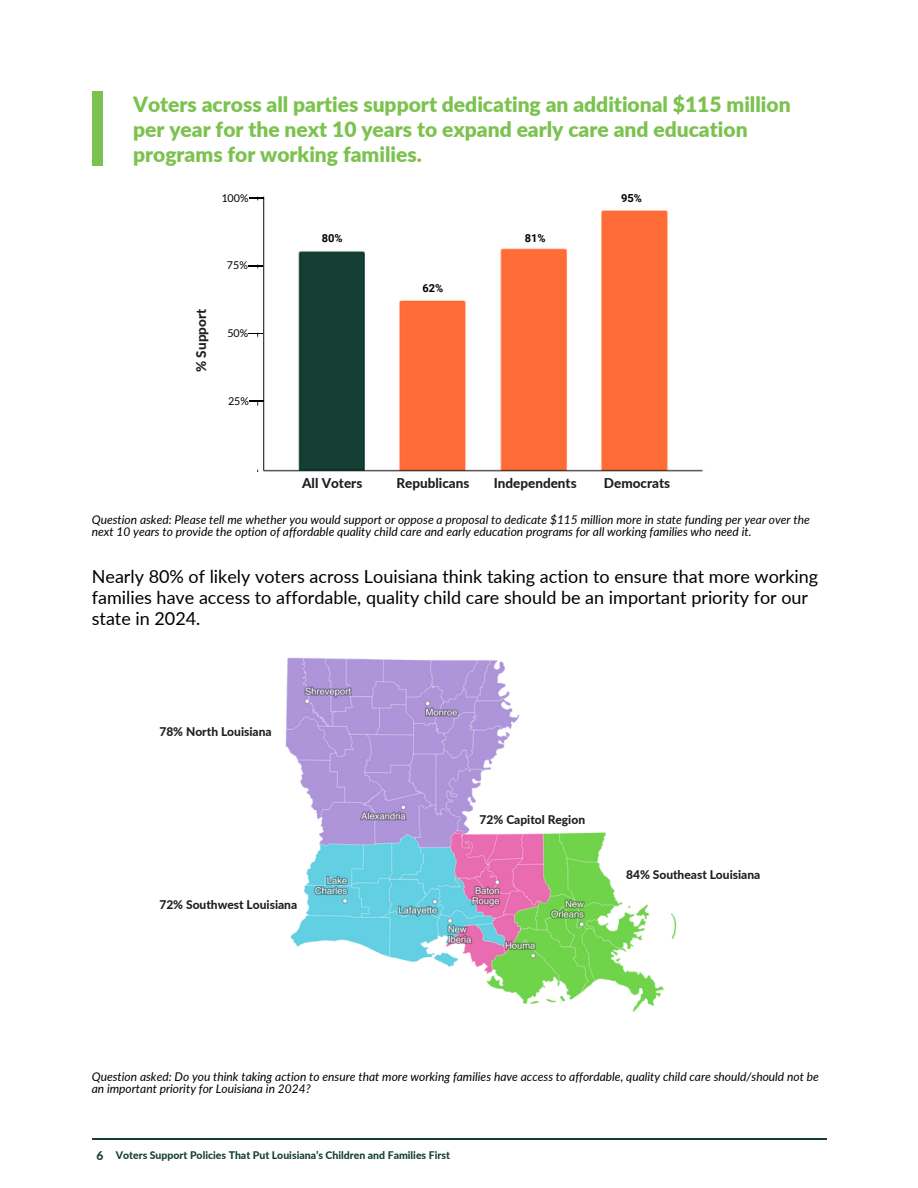
<style>
.page{position:relative;width:918px;height:1188px;background:#fff}
.page>*{position:absolute;margin:0;border:0;box-sizing:border-box;transform-origin:0 0}
.t1{font:900 21px/24.8px "Lato";color:#7bc24e}
.t2{font:18px/21.3px "Lato";color:#000}
.t3{font:800 13.5px "Lato";color:#1f1f1f}
.t4{font:italic 12px/12px "Lato";color:#000}
.t5{font:800 12px "Lato";color:#1f1f1f}
.t6{font:800 12px "Lato";color:#153e35}
.t7{font:700 11.1px "Roboto";color:#000}
.t8{font:10.65px "Lato";color:#000}
.t9{font:800 10.5px "Lato";color:#153e35}
</style>
<div class="page">
<div style="left:92px;top:92px;width:11px;height:74px;background:#7bc24e"></div>
<img style="left:258px;top:196px;width:446px;height:276px">
<svg style="left:248px;top:333px;width:15px;height:1px"></svg>
<svg style="left:249px;top:401px;width:15px;height:1px"></svg>
<svg style="left:248px;top:265px;width:15px;height:1px"></svg>
<svg style="left:249px;top:198px;width:15px;height:1px"></svg>
<hr style="left:92px;top:1139px;width:734px;height:1px;background:#153e35">
<img style="left:285px;top:657px;width:392px;height:355px">
<p class="t1" style="left:133px;top:92px;width:659px">Voters across all parties support dedicating an additional $115 million per year for the next 10 years to expand early care and education programs for working families.</p>
<p class="t8" style="left:221px;top:191px;width:29px">100%</p>
<p class="t3" style="left:193px;top:372px;width:64px;rotate:-90deg">% Support</p>
<p class="t8" style="left:227px;top:259px;width:22px">75%</p>
<p class="t8" style="left:227px;top:326px;width:22px">50%</p>
<p class="t8" style="left:228px;top:394px;width:22px">25%</p>
<p class="t7" style="left:322px;top:231px;width:22px">80%</p>
<p class="t7" style="left:423px;top:282px;width:22px">62%</p>
<p class="t7" style="left:525px;top:231px;width:22px">81%</p>
<p class="t7" style="left:621px;top:192px;width:22px">95%</p>
<p class="t3" style="left:302px;top:475px;width:62px">All Voters</p>
<p class="t3" style="left:396px;top:475px;width:75px">Republicans</p>
<p class="t3" style="left:494px;top:475px;width:84px">Independents</p>
<p class="t3" style="left:604px;top:475px;width:68px">Democrats</p>
<p class="t4" style="left:92px;top:514px;width:720px">Question asked: Please tell me whether you would support or oppose a proposal to dedicate $115 million more in state funding per year over the next 10 years to provide the option of affordable quality child care and early education programs for all working families who need it.</p>
<p class="t2" style="left:92px;top:565px;width:728px">Nearly 80% of likely voters across Louisiana think taking action to ensure that more working families have access to affordable, quality child care should be an important priority for our state in 2024.</p>
<p class="t5" style="left:159px;top:724px;width:114px">78% North Louisiana</p>
<p class="t5" style="left:159px;top:897px;width:139px">72% Southwest Louisiana</p>
<p class="t5" style="left:480px;top:813px;width:107px">72% Capitol Region</p>
<p class="t5" style="left:626px;top:867px;width:136px">84% Southeast Louisiana</p>
<p class="t4" style="left:92px;top:1070px;width:729px">Question asked: Do you think taking action to ensure that more working families have access to affordable, quality child care should/should not be an important priority for Louisiana in 2024?</p>
<p class="t6" style="left:96px;top:1148px;width:8px">6</p>
<p class="t9" style="left:116px;top:1148px;width:336px">Voters Support Policies That Put Louisiana’s Children and Families First</p>
</div>
